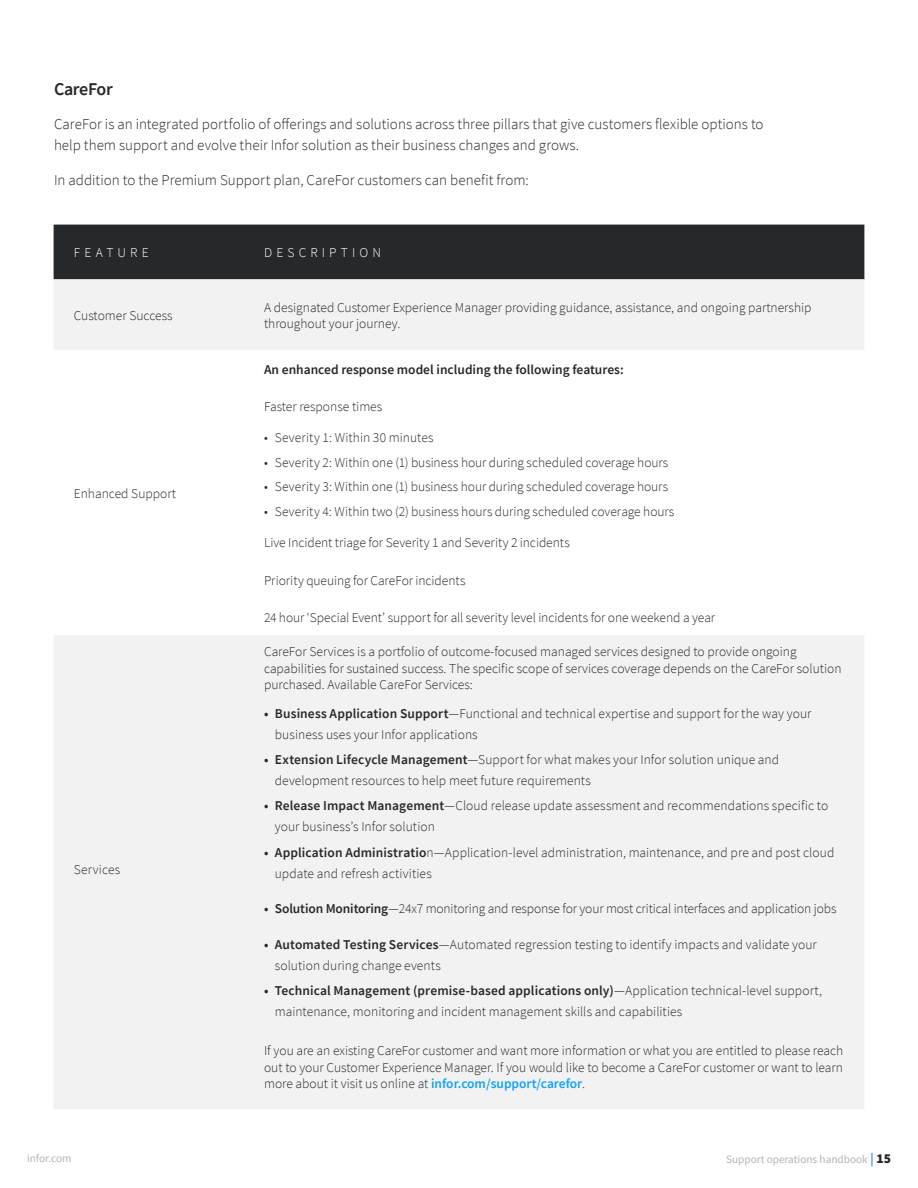
<style>
.page{position:relative;width:918px;height:1188px;background:#fff}
.page>*{position:absolute;margin:0;border:0;box-sizing:border-box;transform-origin:0 0}
.Subhead_1{font:600 18px "Source Sans Pro";letter-spacing:-.025em;color:#26292c}
.Body_Copy{font:300 15px/21px "Source Sans Pro";color:#26292c}
.t1{font:300 13.5px/21px "Source Sans Pro";color:#26292c}
.t2{font:600 13.5px "Source Sans Pro";color:#26292c}
.t3{font:300 13.5px "Source Sans Pro";letter-spacing:.305em;color:#fff}
.t4{font:11.25px "Source Sans Pro";color:#b3b3b3}
.s1{font-weight:600}
.s2{font-weight:600;color:#13a3f7}
.s3{font-size:13.5px;color:#005ce6}
.s4{font-weight:900;font-size:13.5px;color:#26292c}
</style>
<div class="page">
<div style="left:54px;top:225px;width:810px;height:54px;background:#26292c"></div>
<div style="left:54px;top:279px;width:810px;height:830px;background:#f2f2f2"></div>
<svg style="left:54px;top:350px;width:810px;height:285px"></svg>
<p class="Subhead_1" style="left:54px;top:77px;width:60px">CareFor</p>
<p class="Body_Copy" style="left:54px;top:114px;width:711px">CareFor is an integrated portfolio of offerings and solutions across three pillars that give customers flexible options to help them support and evolve their Infor solution as their business changes and grows.</p>
<p class="Body_Copy" style="left:54px;top:169px;width:476px">In addition to the Premium Support plan, CareFor customers can benefit from:</p>
<p class="t3" style="left:74px;top:244px;width:76px">FEATURE</p>
<p class="t3" style="left:264px;top:244px;width:118px">DESCRIPTION</p>
<p class="t1" style="left:74px;top:305px;width:100px">Customer Success</p>
<p class="t1" style="left:264px;top:299px;width:549px;line-height:16.2px">A designated Customer Experience Manager providing guidance, assistance, and ongoing partnership throughout your journey.</p>
<p class="t1" style="left:74px;top:483px;width:104px">Enhanced Support</p>
<p class="t1" style="left:74px;top:859px;width:48px">Services</p>
<p class="t2" style="left:264px;top:360px;width:361px">An enhanced response model including the following features:</p>
<p class="t1" style="left:264px;top:396px;width:120px">Faster response times</p>
<p class="t1" style="left:264px;top:427px;width:171px">• Severity 1: Within 30 minutes</p>
<p class="t1" style="left:264px;top:452px;width:406px">• Severity 2: Within one (1) business hour during scheduled coverage hours</p>
<p class="t1" style="left:264px;top:477px;width:406px">• Severity 3: Within one (1) business hour during scheduled coverage hours</p>
<p class="t1" style="left:264px;top:501px;width:412px">• Severity 4: Within two (2) business hours during scheduled coverage hours</p>
<p class="t1" style="left:264px;top:532px;width:307px">Live Incident triage for Severity 1 and Severity 2 incidents</p>
<p class="t1" style="left:264px;top:570px;width:203px">Priority queuing for CareFor incidents</p>
<p class="t1" style="left:264px;top:607px;width:453px">24 hour ‘Special Event’ support for all severity level incidents for one weekend a year</p>
<p class="t1" style="left:264px;top:644px;width:579px;line-height:16.2px">CareFor Services is a portfolio of outcome-focused managed services designed to provide ongoing capabilities for sustained success. The specific scope of services coverage depends on the CareFor solution purchased. Available CareFor Services:</p>
<p class="t1" style="left:275px;top:703px;width:538px;text-indent:-11px"><span class="s1">• Business Application Support</span>—Functional and technical expertise and support for the way your business uses your Infor applications</p>
<p class="t1" style="left:275px;top:749px;width:506px;text-indent:-11px"><span class="s1">• Extension Lifecycle Management</span>—Support for what makes your Infor solution unique and development resources to help meet future requirements</p>
<p class="t1" style="left:275px;top:795px;width:555px;text-indent:-11px"><span class="s1">• Release Impact Management</span>—Cloud release update assessment and recommendations specific to your business’s Infor solution</p>
<p class="t1" style="left:275px;top:842px;width:561px;text-indent:-11px"><span class="s1">• Application Administratio</span>n—Application-level administration, maintenance, and pre and post cloud update and refresh activities</p>
<p class="t1" style="left:264px;top:898px;width:574px"><span class="s1">• Solution Monitoring</span>—24x7 monitoring and response for your most critical interfaces and application jobs</p>
<p class="t1" style="left:275px;top:934px;width:543px;text-indent:-11px"><span class="s1">• Automated Testing Services</span>—Automated regression testing to identify impacts and validate your solution during change events</p>
<p class="t1" style="left:275px;top:980px;width:549px;text-indent:-11px"><span class="s1">• Technical Management (premise-based applications only)</span>—Application technical-level support, maintenance, monitoring and incident management skills and capabilities</p>
<p class="t1" style="left:264px;top:1043px;width:581px;line-height:16.2px;text-align:justify">If you are an existing CareFor customer and want more information or what you are entitled to please reach out to your Customer Experience Manager. If you would like to become a CareFor customer or want to learn more about it visit us online at <span class="s2">infor.com/support/carefor</span>.</p>
<p class="t4" style="left:27px;top:1152px;width:46px">infor.com</p>
<p class="t4" style="left:726px;top:1152px;width:166px">Support operations handbook <span class="s3">|</span> <span class="s4">15</span></p>
</div>
